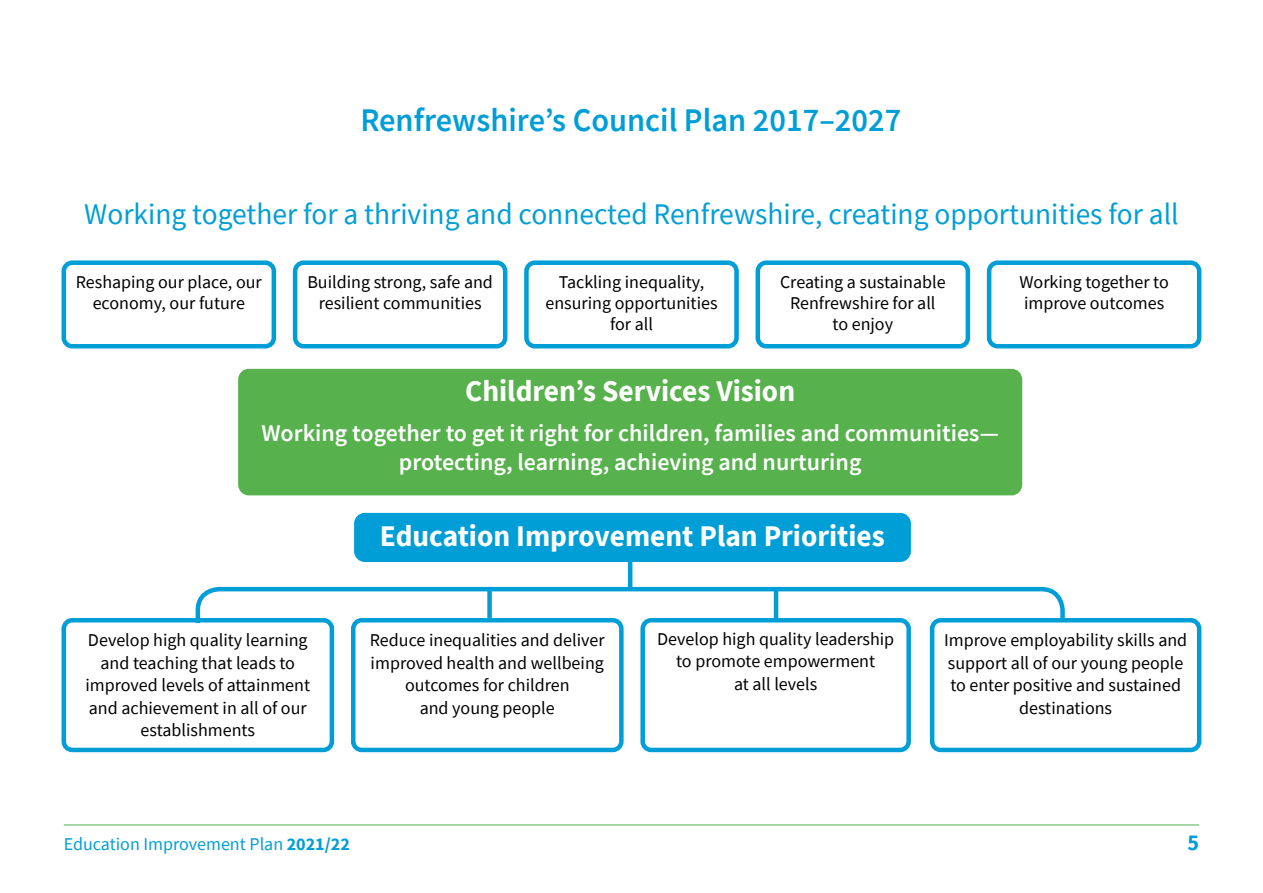
<style>
.page{position:relative;width:1263px;height:893px;background:#fff}
.page>*{position:absolute;margin:0;border:0;box-sizing:border-box;transform-origin:0 0}
.t1{font:600 33px "Source Sans Pro";color:#009ed6}
.t2{font:30px "Source Sans Pro";color:#009ed6}
.t3{font:700 30px "Source Sans Pro";color:#fff}
.t4{font:600 24px/28.5px "Source Sans Pro";color:#fff;text-align:center}
.t5{font:700 22.5px "Source Sans Pro";color:#009ed6}
.t6{font:18px/22.5px "Source Sans Pro";color:#000;text-align:center}
.t7{font:18px "Source Sans Pro";color:#009ed6}
.s1{font-weight:700}
</style>
<div class="page">
<hr style="left:64px;top:825px;width:1135px;height:1px;background:#57b14d">
<div style="left:356px;top:515px;width:553px;height:45px;background:#009ed6;border-radius:9px"></div>
<div style="left:354px;top:513px;width:557px;height:49px;border:4px solid #009ed6;border-radius:9px"></div>
<div style="left:62px;top:260px;width:214px;height:88px;border:4px solid #009ed6;border-radius:9px"></div>
<div style="left:240px;top:371px;width:780px;height:122px;background:#57b14d;border-radius:9px"></div>
<div style="left:238px;top:369px;width:784px;height:126px;border:4px solid #57b14d;border-radius:9px"></div>
<div style="left:293px;top:260px;width:214px;height:88px;border:4px solid #009ed6;border-radius:9px"></div>
<div style="left:524px;top:260px;width:215px;height:88px;border:4px solid #009ed6;border-radius:9px"></div>
<div style="left:755px;top:260px;width:215px;height:88px;border:4px solid #009ed6;border-radius:9px"></div>
<div style="left:987px;top:260px;width:214px;height:88px;border:4px solid #009ed6;border-radius:9px"></div>
<svg style="left:195px;top:585px;width:870px;height:45px"></svg>
<div style="left:487px;top:589px;width:5px;height:31px;background:#009ed6"></div>
<hr style="left:628px;top:561px;width:4px;height:30px;background:#009ed6">
<hr style="left:774px;top:589px;width:4px;height:31px;background:#009ed6">
<div style="left:62px;top:618px;width:272px;height:134px;border:4px solid #009ed6;border-radius:9px"></div>
<div style="left:351px;top:618px;width:273px;height:134px;border:4px solid #009ed6;border-radius:9px"></div>
<div style="left:640px;top:618px;width:271px;height:134px;border:4px solid #009ed6;border-radius:9px"></div>
<div style="left:932px;top:620px;width:267px;height:130px;background:#fff;border-radius:9px"></div>
<div style="left:930px;top:618px;width:271px;height:134px;border:4px solid #009ed6;border-radius:9px"></div>
<h1 class="t1" style="left:360px;top:98px;width:542px">Renfrewshire’s Council Plan 2017–2027</h1>
<h2 class="t2" style="left:84px;top:195px;width:1096px">Working together for a thriving and connected Renfrewshire, creating opportunities for all</h2>
<p class="t6" style="left:76px;top:272px;width:188px;line-height:21px">Reshaping our place, our economy, our future</p>
<p class="t6" style="left:307px;top:272px;width:187px;line-height:21px">Building strong, safe and resilient communities</p>
<p class="t6" style="left:545px;top:272px;width:174px;line-height:21px">Tackling inequality, ensuring opportunities for all</p>
<p class="t6" style="left:780px;top:272px;width:167px;line-height:21px">Creating a sustainable<br>Renfrewshire for all<br>to enjoy</p>
<p class="t6" style="left:1019px;top:272px;width:151px;line-height:21px;text-align:left">Working together to improve outcomes</p>
<h2 class="t3" style="left:465px;top:371px;width:331px">Children’s Services Vision</h2>
<h3 class="t4" style="left:261px;top:419px;width:739px">Working together to get it right for children, families and communities— protecting, learning, achieving and nurturing</h3>
<h2 class="t3" style="left:380px;top:515px;width:506px">Education Improvement Plan Priorities</h2>
<p class="t6" style="left:86px;top:629px;width:226px">Develop high quality learning and teaching that leads to improved levels of attainment and achievement in all of our establishments</p>
<p class="t6" style="left:370px;top:629px;width:236px">Reduce inequalities and deliver improved health and wellbeing outcomes for children<br>and young people</p>
<p class="t6" style="left:657px;top:627px;width:239px">Develop high quality leadership to promote empowerment<br>at all levels</p>
<p class="t6" style="left:944px;top:629px;width:245px">Improve employability skills and support all of our young people to enter positive and sustained destinations</p>
<p class="t7" style="left:64px;top:833px;width:288px">Education Improvement Plan <span class="s1">2021/22</span></p>
<p class="t5" style="left:1187px;top:827px;width:13px">5</p>
</div>
